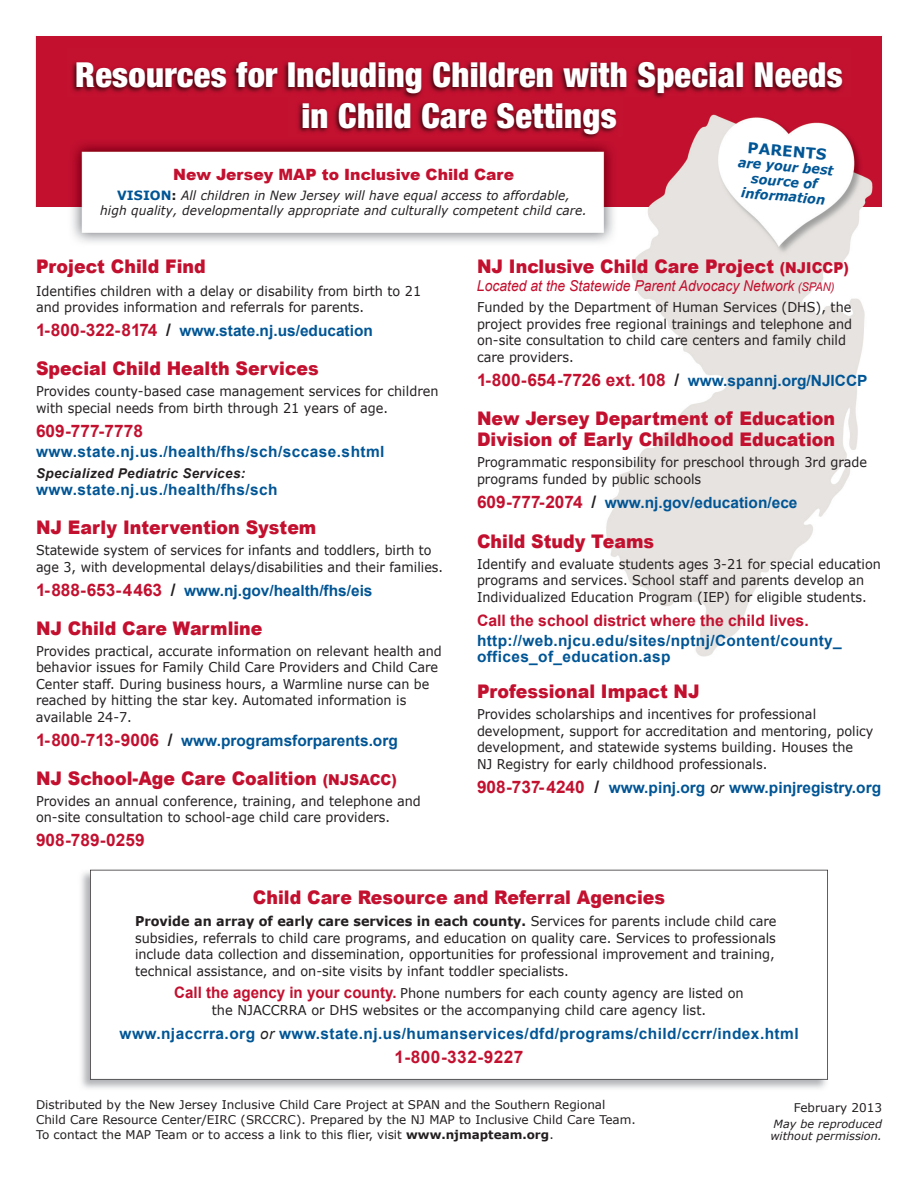
<style>
.page{position:relative;width:918px;height:1188px;background:#fff}
.page>*{position:absolute;margin:0;border:0;box-sizing:border-box;transform-origin:0 0}
.t1{font:900 condensed 34.5px/40.5px "Helvetica Neue";letter-spacing:.01em;color:#fff;text-align:center}
.t2{font:900 18.75px/21px "Arial";color:#c3102f;scale:.93 1}
.t3{font:700 17.25px "Arial";color:#c3102f}
.t4{font:700 17.25px "Arial";letter-spacing:.03em;color:#c3102f}
.t5{font:700 15.75px "Arial";color:#c3102f}
.t6{font:900 15.6px "Arial";color:#c3102f}
.t7{font:700 15.45px/16.5px "Arial";letter-spacing:.025em;color:#005595}
.t8{font:700 15.45px "Arial";color:#005595}
.t9{font:italic 15px "Arial";color:#c3102f;scale:.93 1}
.t10{font:700 15px "Verdana";color:#005595}
.t11{font:13.5px/16.5px "Verdana";color:#231f20;scale:.95 1}
.t12{font:13.5px/16.5px "Verdana";color:#231f20;text-align:center;scale:.96 1}
.t13{font:13.5px/16.5px "Verdana";color:#231f20;scale:.94 1}
.t14{font:italic 700 13.5px/15px "Verdana";color:#005595;text-align:center;scale:.95 1}
.t15{font:italic 700 13.5px "Arial";letter-spacing:.03em;color:#231f20}
.t16{font:italic 12.75px/15px "Verdana";letter-spacing:.01em;color:#231f20;text-align:center;scale:.95 1}
.t17{font:12px/15px "Verdana";color:#231f20}
.t18{font:italic 11.25px/12px "Verdana";color:#231f20}
.s1{font-weight:700;font-style:normal;color:#005595}
.s2{font-weight:700;font-style:normal}
.s3{font-size:17.25px;color:#c3102f}
.s4{font-size:17.25px;color:#231f20}
.s5{font-size:15px}
.s6{font-size:12px}
.s7{color:#231f20}
.s8{font-size:15.45px;color:#005595}
.s9{font-weight:400;font-style:italic;font-size:15px;color:#231f20}
.s10{font-weight:700}
.s11{font-family:"Arial";font-weight:700;font-size:15.75px;color:#c3102f}
</style>
<div class="page">
<img style="left:35px;top:36px;width:847px;height:1053px">
<h1 class="t1" style="left:75px;top:54px;width:769px">Resources for Including Children with Special Needs in Child Care Settings</h1>
<p class="t6" style="left:173px;top:165px;width:343px">New Jersey Map to Inclusive Child Care</p>
<p class="t16" style="left:100px;top:187px;width:514px"><span class="s1">VISION</span><span class="s2">:</span> All children in New Jersey will have equal access to affordable,<br>high quality, developmentally appropriate and culturally competent child care.</p>
<p class="t10" style="left:749px;top:138px;width:79px;rotate:5deg">Parents</p>
<p class="t14" style="left:739px;top:154px;width:102px;rotate:5deg">are your best source of information</p>
<h2 class="t2" style="left:36px;top:256px;width:184px">Project Child Find</h2>
<p class="t11" style="left:36px;top:282px;width:407px">Identifies children with a delay or disability from birth to 21 and provides information and referrals for parents.</p>
<p class="t8" style="left:36px;top:320px;width:338px"><span class="s3">1-800-322-8174</span> <span class="s4">/</span> www.state.nj.us/education</p>
<h2 class="t2" style="left:36px;top:358px;width:306px">Special Child Health Services</h2>
<p class="t11" style="left:36px;top:383px;width:425px">Provides county-based case management services for children with special needs from birth through 21 years of age.</p>
<p class="t3" style="left:36px;top:419px;width:108px">609-777-7778</p>
<p class="t7" style="left:36px;top:444px;width:350px">www.state.nj.us./health/fhs/sch/sccase.shtml</p>
<p class="t15" style="left:36px;top:464px;width:211px">Specialized Pediatric Services:</p>
<p class="t7" style="left:36px;top:482px;width:243px">www.state.nj.us./health/fhs/sch</p>
<h2 class="t2" style="left:36px;top:517px;width:303px">NJ Early Intervention System</h2>
<p class="t13" style="left:36px;top:542px;width:435px">Statewide system of services for infants and toddlers, birth to age 3, with developmental delays/disabilities and their families.</p>
<p class="t8" style="left:36px;top:580px;width:338px"><span class="s3">1-888-653-4463</span> <span class="s4">/</span> www.nj.gov/health/fhs/eis</p>
<h2 class="t2" style="left:36px;top:618px;width:245px">NJ Child Care Warmline</h2>
<p class="t11" style="left:36px;top:642px;width:429px">Provides practical, accurate information on relevant health and behavior issues for Family Child Care Providers and Child Care Center staff. During business hours, a Warmline nurse can be reached by hitting the star key. Automated information is available 24-7.</p>
<p class="t8" style="left:36px;top:730px;width:363px"><span class="s3">1-800-713-9006</span> <span class="s4">/</span> www.programsforparents.org</p>
<h2 class="t2" style="left:36px;top:768px;width:390px">NJ School-Age Care Coalition <span class="s5">(NJSACC)</span></h2>
<p class="t11" style="left:36px;top:792px;width:407px">Provides an annual conference, training, and telephone and on-site consultation to school-age child care providers.</p>
<p class="t3" style="left:36px;top:829px;width:110px">908-789-0259</p>
<h2 class="t2" style="left:477px;top:256px;width:401px">NJ Inclusive Child Care Project <span class="s5">(NJICCP)</span></h2>
<p class="t9" style="left:477px;top:276px;width:386px">Located at the Statewide Parent Advocacy Network <span class="s6">(SPAN)</span></p>
<p class="t11" style="left:477px;top:299px;width:397px">Funded by the Department of Human Services (DHS), the project provides free regional trainings and telephone and on-site consultation to child care centers and family child care providers.</p>
<p class="t3" style="left:477px;top:368px;width:392px">1-800-654-7726 ext. 108 <span class="s7">/</span> <span class="s8">www.spannj.org/NJICCP</span></p>
<h2 class="t2" style="left:477px;top:408px;width:387px">New Jersey Department of Education<br>Division of Early Childhood Education</h2>
<p class="t11" style="left:477px;top:454px;width:412px">Programmatic responsibility for preschool through 3rd grade programs funded by public schools</p>
<p class="t8" style="left:477px;top:492px;width:322px"><span class="s3">609-777-2074</span> <span class="s4">/</span> www.nj.gov/education/ece</p>
<h2 class="t2" style="left:477px;top:531px;width:192px">Child Study Teams</h2>
<p class="t11" style="left:477px;top:555px;width:427px">Identify and evaluate students ages 3-21 for special education programs and services. School staff and parents develop an<br>Individualized Education Program (IEP) for eligible students.</p>
<p class="t5" style="left:477px;top:610px;width:333px">Call the school district where the child lives.</p>
<p class="t7" style="left:477px;top:633px;width:366px">http://web.njcu.edu/sites/nptnj/Content/county_ offices_of_education.asp</p>
<h2 class="t2" style="left:477px;top:681px;width:241px">Professional Impact NJ</h2>
<p class="t11" style="left:477px;top:706px;width:419px">Provides scholarships and incentives for professional development, support for accreditation and mentoring, policy development, and statewide systems building. Houses the<br>NJ Registry for early childhood professionals.</p>
<p class="t8" style="left:477px;top:777px;width:406px"><span class="s3">908-737-4240</span> <span class="s4">/</span> www.pinj.org <span class="s9">or</span> www.pinjregistry.org</p>
<h2 class="t2" style="left:253px;top:887px;width:445px">Child Care Resource and Referral Agencies</h2>
<p class="t11" style="left:135px;top:913px;width:677px"><span class="s10">Provide an array of early care services in each county.</span> Services for parents include child care subsidies, referrals to child care programs, and education on quality care. Services to professionals include data collection and dissemination, opportunities for professional improvement and training, technical assistance, and on-site visits by infant toddler specialists.</p>
<p class="t12" style="left:174px;top:985px;width:595px"><span class="s11">Call the agency in your county.</span> Phone numbers for each county agency are listed on the NJACCRRA or DHS websites or the accompanying child care agency list.</p>
<p class="t7" style="left:120px;top:1026px;width:681px">www.njaccrra.org <span class="s9">or</span> www.state.nj.us/humanservices/dfd/programs/child/ccrr/index.html</p>
<p class="t4" style="left:395px;top:1045px;width:131px">1-800-332-9227</p>
<p class="t17" style="left:794px;top:1099px;width:90px">February 2013</p>
<p class="t18" style="left:770px;top:1118px;width:113px">May be reproduced without permission.</p>
<p class="t17" style="left:36px;top:1096px;width:601px">Distributed by the New Jersey Inclusive Child Care Project at SPAN and the Southern Regional<br>Child Care Resource Center/EIRC (SRCCRC). Prepared by the NJ MAP to Inclusive Child Care Team.<br>To contact the MAP Team or to access a link to this flier, visit <span class="s10">www.njmapteam.org</span>.</p>
</div>
